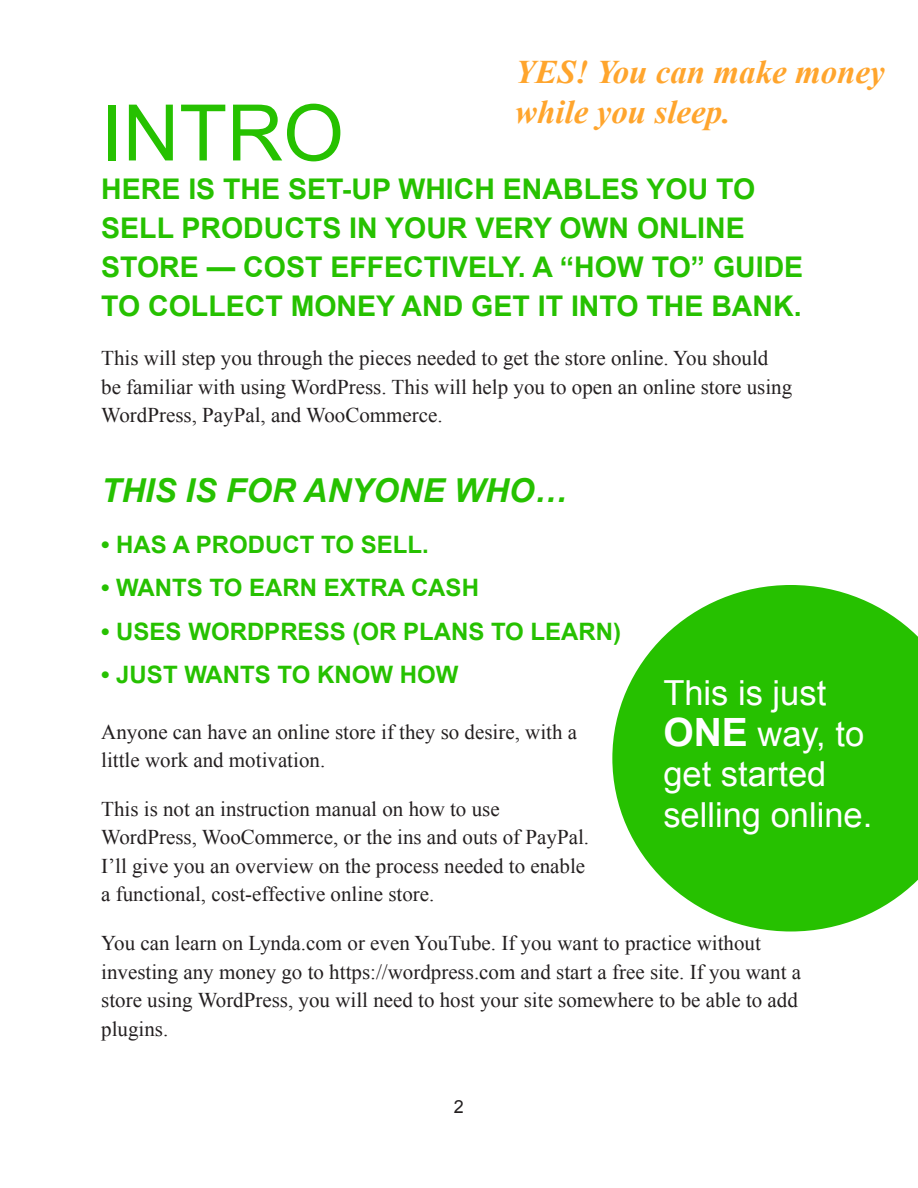
<style>
.page{position:relative;width:918px;height:1188px;background:#fff}
.page>*{position:absolute;margin:0;border:0;box-sizing:border-box;transform-origin:0 0}
.Paragraph_Style_1{font:78px "Arial";color:#26c100}
.Paragraph_Style_1-2{font:34.5px/40.5px "Arial";color:#fff}
.body{font:italic 700 33px/40.5px "Times New Roman";color:#ffa52d}
.Paragraph_Style_1-3{font:italic 700 33px "Arial";color:#26c100}
.t1{font:700 28.5px/39px "Arial";color:#26c100}
.Paragraph_Style_1-4{font:700 24px "Arial";color:#26c100}
.body-2{font:21px/28.5px "Times New Roman";color:#231f20}
.t2{font:18px "Arial";color:#231f20}
.s1{font-weight:700;font-size:39px}
</style>
<div class="page">
<svg style="left:612px;top:585px;width:306px;height:346px;fill:#26c100"></svg>
<p class="body" style="left:515px;top:51px;width:371px">YES! You can make money while you sleep.</p>
<p class="Paragraph_Style_1" style="left:101px;top:82px;width:244px">INTRO</p>
<h2 class="t1" style="left:101px;top:171px;width:704px">HERE IS THE SET-UP WHICH ENABLES YOU TO SELL PRODUCTS IN YOUR VERY OWN ONLINE STORE — COST EFFECTIVELY. A “HOW TO” GUIDE TO COLLECT MONEY AND GET IT INTO THE BANK.</h2>
<p class="body-2" style="left:101px;top:344px;width:693px">This will step you through the pieces needed to get the store online. You should be familiar with using WordPress. This will help you to open an online store using<br>WordPress, PayPal, and WooCommerce.</p>
<p class="Paragraph_Style_1-3" style="left:101px;top:469px;width:468px">THIS IS FOR ANYONE WHO…</p>
<p class="Paragraph_Style_1-4" style="left:101px;top:528px;width:329px">• HAS A PRODUCT TO SELL.</p>
<p class="Paragraph_Style_1-4" style="left:101px;top:572px;width:379px">• WANTS TO EARN EXTRA CASH</p>
<p class="Paragraph_Style_1-4" style="left:101px;top:615px;width:521px">• USES WORDPRESS (OR PLANS TO LEARN)</p>
<p class="Paragraph_Style_1-4" style="left:101px;top:659px;width:359px">• JUST WANTS TO KNOW HOW</p>
<p class="Paragraph_Style_1-2" style="left:663px;top:673px;width:211px">This is just<br><span class="s1">ONE</span> way, to get started selling online.</p>
<p class="body-2" style="left:101px;top:717px;width:477px">Anyone can have an online store if they so desire, with a little work and motivation.</p>
<p class="body-2" style="left:101px;top:794px;width:489px">This is not an instruction manual on how to use WordPress, WooCommerce, or the ins and outs of PayPal.<br>I’ll give you an overview on the process needed to enable a functional, cost-effective online store.</p>
<p class="body-2" style="left:101px;top:928px;width:701px">You can learn on Lynda.com or even YouTube. If you want to practice without investing any money go to https://wordpress.com and start a free site. If you want a store using WordPress, you will need to host your site somewhere to be able to add plugins.</p>
<p class="t2" style="left:454px;top:1094px;width:12px">2</p>
</div>
